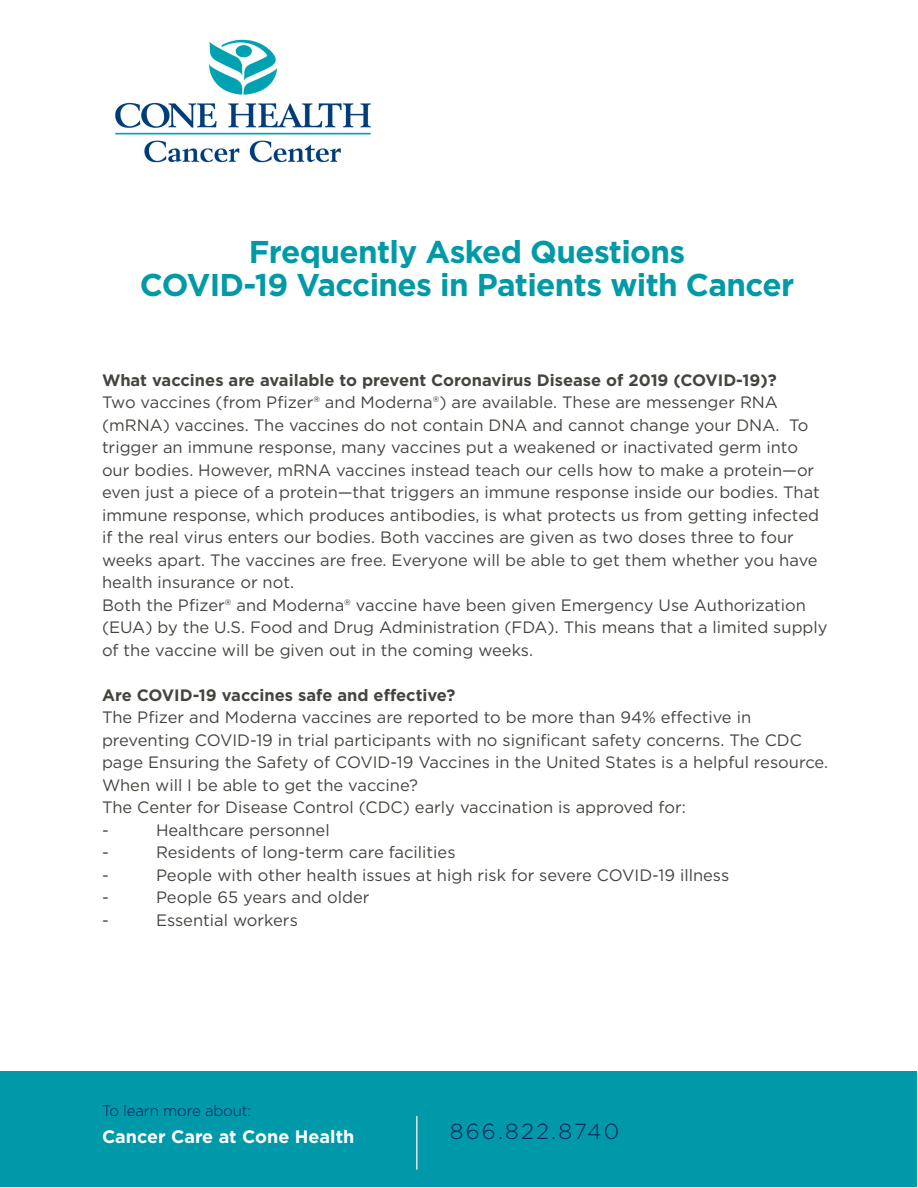
<style>
.page{position:relative;width:918px;height:1188px;background:#fff}
.page>*{position:absolute;margin:0;border:0;box-sizing:border-box;transform-origin:0 0}
.body{font:700 31.5px "Gotham";letter-spacing:-.02em;color:#009aa7}
.t1{font:300 21.75px "Gotham";letter-spacing:.1em;color:#00205b}
.t2{font:700 18px "Gotham";color:#fff}
.body-2{font:16.5px/22.5px "Gotham";color:#454540}
.body-3{font:700 16.5px "Gotham";color:#454540}
.t3{font:300 15px "Gotham";letter-spacing:-.01em;color:#00205b}
</style>
<div class="page">
<div style="left:1px;top:1071px;width:916px;height:116px;background:#0099a9"></div>
<img style="left:115px;top:39px;width:256px;height:124px">
<hr style="left:416px;top:1116px;width:2px;height:54px;background:#e2e4e7">
<p class="body" style="left:249px;top:231px;width:438px">Frequently Asked Questions</p>
<p class="body" style="left:140px;top:264px;width:656px">COVID-19 Vaccines in Patients with Cancer</p>
<p class="body-3" style="left:102px;top:369px;width:676px">What vaccines are available to prevent Coronavirus Disease of 2019 (COVID-19)?</p>
<p class="body-2" style="left:102px;top:391px;width:719px">Two vaccines (from Pfizer® and Moderna®) are available. These are messenger RNA (mRNA) vaccines. The vaccines do not contain DNA and cannot change your DNA. To trigger an immune response, many vaccines put a weakened or inactivated germ into our bodies. However, mRNA vaccines instead teach our cells how to make a protein—or even just a piece of a protein—that triggers an immune response inside our bodies. That immune response, which produces antibodies, is what protects us from getting infected if the real virus enters our bodies. Both vaccines are given as two doses three to four weeks apart. The vaccines are free. Everyone will be able to get them whether you have health insurance or not.</p>
<p class="body-2" style="left:102px;top:593px;width:727px">Both the Pfizer® and Moderna® vaccine have been given Emergency Use Authorization (EUA) by the U.S. Food and Drug Administration (FDA). This means that a limited supply of the vaccine will be given out in the coming weeks.</p>
<p class="body-3" style="left:102px;top:684px;width:355px">Are COVID-19 vaccines safe and effective?</p>
<p class="body-2" style="left:102px;top:706px;width:728px">The Pfizer and Moderna vaccines are reported to be more than 94% effective in preventing COVID-19 in trial participants with no significant safety concerns. The CDC page Ensuring the Safety of COVID-19 Vaccines in the United States is a helpful resource.</p>
<p class="body-2" style="left:102px;top:773px;width:318px">When will I be able to get the vaccine?</p>
<p class="body-2" style="left:102px;top:796px;width:585px">The Center for Disease Control (CDC) early vaccination is approved for:</p>
<p class="body-2" style="left:102px;top:818px;width:8px">-</p>
<p class="body-2" style="left:156px;top:818px;width:175px">Healthcare personnel</p>
<p class="body-2" style="left:102px;top:841px;width:8px">-</p>
<p class="body-2" style="left:156px;top:841px;width:301px">Residents of long-term care facilities</p>
<p class="body-2" style="left:102px;top:863px;width:8px">-</p>
<p class="body-2" style="left:156px;top:863px;width:575px">People with other health issues at high risk for severe COVID-19 illness</p>
<p class="body-2" style="left:102px;top:886px;width:8px">-</p>
<p class="body-2" style="left:156px;top:886px;width:215px">People 65 years and older</p>
<p class="body-2" style="left:102px;top:908px;width:8px">-</p>
<p class="body-2" style="left:156px;top:908px;width:143px">Essential workers</p>
<p class="t3" style="left:102px;top:1101px;width:151px">To learn more about:</p>
<p class="t2" style="left:102px;top:1124px;width:254px">Cancer Care at Cone Health</p>
<p class="t1" style="left:450px;top:1118px;width:171px">866.822.8740</p>
</div>
